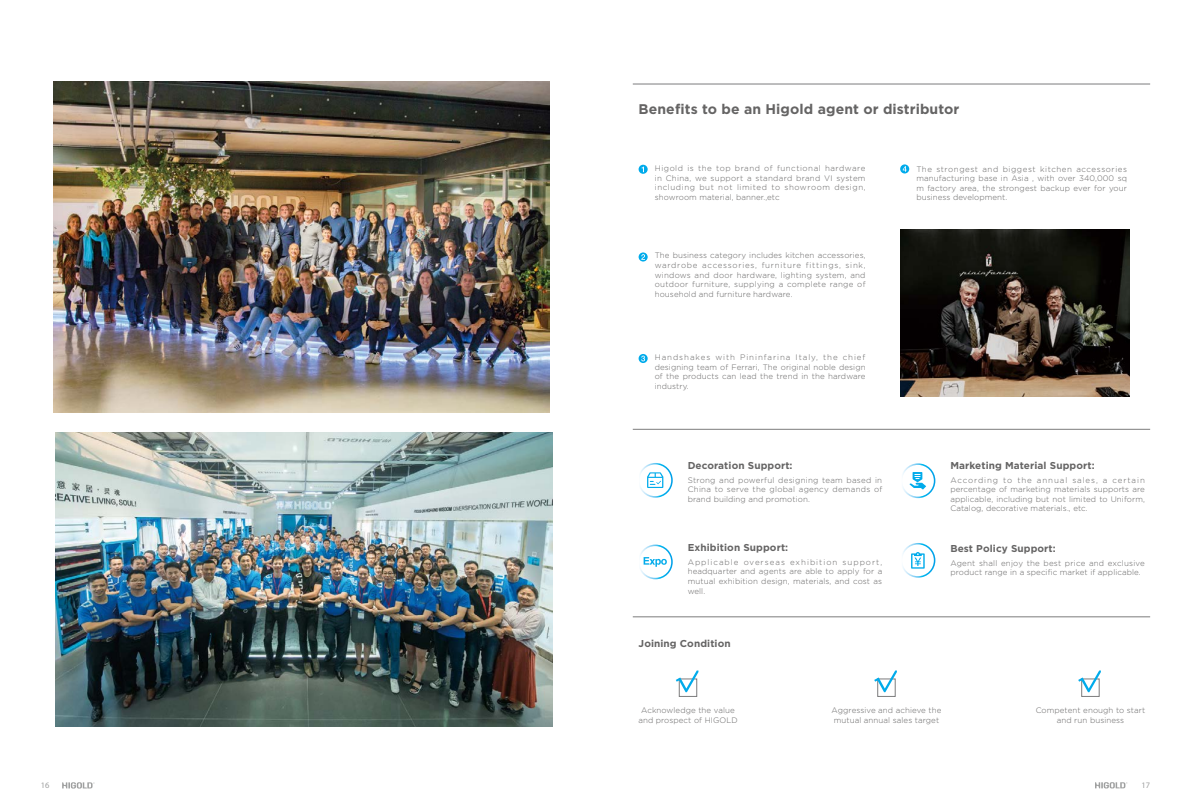
<style>
.page{position:relative;width:1191px;height:808px;background:#fff}
.page>*{position:absolute;margin:0;border:0;box-sizing:border-box;transform-origin:0 0}
.t1{font:700 14px "Gotham";letter-spacing:.005em;color:#656464}
.t2{font:700 10px "Gotham";letter-spacing:.01em;color:#656464}
.t3{font:8.4px "Myriad Pro";color:#9fa0a0}
.t4{font:300 8px/9.6px "Gotham";letter-spacing:.01em;color:#656464;text-align:justify}
.s1{font-family:"Adobe Song Std"}
</style>
<div class="page">
<svg style="left:1095px;top:782px;width:32px;height:6px"></svg>
<svg style="left:62px;top:782px;width:33px;height:6px"></svg>
<img style="left:56px;top:432px;width:496px;height:294px">
<img style="left:54px;top:82px;width:496px;height:330px">
<img style="left:900px;top:229px;width:229px;height:167px">
<hr style="left:633px;top:84px;width:517px;height:1px;background:#7c7c7d">
<svg style="left:638px;top:165px;width:9px;height:9px"></svg>
<svg style="left:641px;top:167px;width:3px;height:5px"></svg>
<svg style="left:638px;top:252px;width:9px;height:9px"></svg>
<svg style="left:641px;top:254px;width:4px;height:6px"></svg>
<svg style="left:638px;top:354px;width:9px;height:9px"></svg>
<svg style="left:641px;top:356px;width:4px;height:5px"></svg>
<svg style="left:900px;top:164px;width:9px;height:9px"></svg>
<svg style="left:902px;top:166px;width:4px;height:6px"></svg>
<svg style="left:640px;top:463px;width:32px;height:35px"></svg>
<svg style="left:640px;top:544px;width:32px;height:35px"></svg>
<svg style="left:903px;top:463px;width:32px;height:35px"></svg>
<svg style="left:903px;top:543px;width:32px;height:35px"></svg>
<hr style="left:633px;top:429px;width:517px;height:1px;background:#7c7c7d">
<hr style="left:633px;top:616px;width:517px;height:1px;background:#7c7c7d">
<div style="left:679px;top:679px;width:18px;height:18px;border:1px solid #7c7c7d"></div>
<svg style="left:676px;top:670px;width:22px;height:22px"></svg>
<div style="left:877px;top:679px;width:18px;height:18px;border:1px solid #7c7c7d"></div>
<svg style="left:874px;top:670px;width:23px;height:22px"></svg>
<div style="left:1081px;top:679px;width:18px;height:18px;border:1px solid #7c7c7d"></div>
<svg style="left:1078px;top:670px;width:22px;height:22px"></svg>
<h1 class="t1" style="left:638px;top:101px;width:322px">Benefits to be an Higold agent or distributor</h1>
<p class="t4" style="left:655px;top:163px;width:212px">Higold is the top brand of functional hardware in China, we support a standard brand VI system including but not limited to showroom design, showroom material, banner.,etc</p>
<p class="t4" style="left:655px;top:251px;width:212px">The business category includes kitchen accessories, wardrobe accessories, furniture fittings, sink, windows and door hardware, lighting system, and outdoor furniture, supplying a complete range of household and furniture hardware<span class="s1">.</span></p>
<p class="t4" style="left:655px;top:352px;width:212px">Handshakes with Pininfarina Italy, the chief designing team of Ferrari, The original noble design of the products can lead the trend in the hardware industry.</p>
<p class="t2" style="left:687px;top:460px;width:106px">Decoration Support:</p>
<p class="t4" style="left:687px;top:475px;width:196px">Strong and powerful designing team based in China to serve the global agency demands of brand building and promotion.</p>
<p class="t2" style="left:687px;top:542px;width:102px">Exhibition Support:</p>
<p class="t4" style="left:687px;top:557px;width:196px">Applicable overseas exhibition support, headquarter and agents are able to apply for a mutual exhibition design, materials, and cost as well.</p>
<p class="t2" style="left:638px;top:637px;width:94px">Joining Condition</p>
<p class="t4" style="left:916px;top:164px;width:212px">The strongest and biggest kitchen accessories manufacturing base in Asia , with over 340,000 sq m factory area, the strongest backup ever for your business development.</p>
<p class="t2" style="left:950px;top:460px;width:146px">Marketing Material Support:</p>
<p class="t4" style="left:950px;top:475px;width:196px">According to the annual sales, a certain percentage of marketing materials supports are applicable, including but not limited to Uniform, Catalog, decorative materials., etc.</p>
<p class="t2" style="left:950px;top:543px;width:107px">Best Policy Support:</p>
<p class="t4" style="left:950px;top:558px;width:196px">Agent shall enjoy the best price and exclusive product range in a specific market if applicable.</p>
<p class="t4" style="left:638px;top:705px;width:101px;text-align:center">Acknowledge the value and prospect of HIGOLD</p>
<p class="t4" style="left:831px;top:705px;width:111px">Aggressive and achieve the mutual annual sales target</p>
<p class="t4" style="left:1035px;top:705px;width:111px;text-align:center">Competent enough to start and run business</p>
<p class="t3" style="left:41px;top:780px;width:10px">16</p>
<p class="t3" style="left:1141px;top:780px;width:10px">17</p>
</div>
